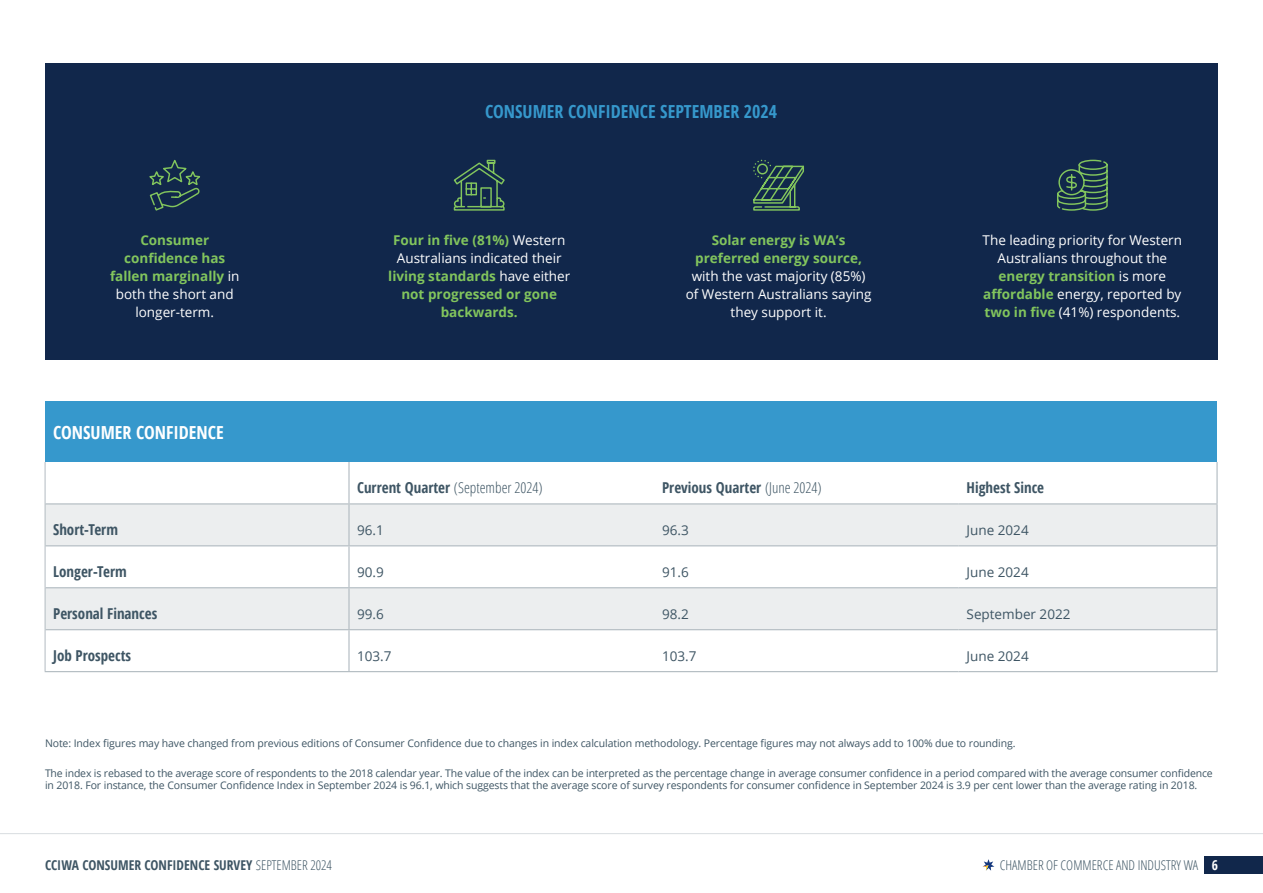
<style>
.page{position:relative;width:1263px;height:893px;background:#fff}
.page>*{position:absolute;margin:0;border:0;box-sizing:border-box;transform-origin:0 0}
.t1{font:700 18px "Open Sans Condensed";color:#3698cc}
.t2{font:700 18px "Open Sans Condensed";color:#fff}
.t3{font:700 15px "Open Sans Condensed";color:#3e5564}
.t4{font:300 condensed 15px "Open Sans";color:#3e5564}
.t5{font:700 13.5px/18px "Open Sans";color:#82c55d;text-align:center}
.t6{font:13.5px/18px "Open Sans";color:#fff;text-align:center}
.t7{font:13.5px "Open Sans";color:#3e5564}
.t8{font:700 13.5px "Open Sans Condensed";color:#3e5564}
.t9{font:300 condensed 13.5px "Open Sans";color:#3e5564}
.t10{font:10.5px/12px "Open Sans";letter-spacing:-.01em;color:#3e5564}
.s1{font-weight:400;color:#fff}
.s2{font-weight:700;color:#82c55d}
.s3{font-family:"Open Sans Condensed";font-weight:700;font-stretch:normal}
.s4{font-family:"Open Sans";font-weight:300;font-stretch:condensed}
.s5{font-family:"Open Sans Condensed";font-weight:700;font-stretch:normal;color:#fff}
</style>
<div class="page">
<hr style="left:0;top:833px;width:1263px;height:1px;background:#d8dde0">
<svg style="left:982px;top:859px;width:12px;height:12px"></svg>
<div style="left:1204px;top:856px;width:59px;height:17px;background:#11274b"></div>
<div style="left:45px;top:63px;width:1172px;height:296px;background:#11274b"></div>
<div style="left:45px;top:402px;width:1172px;height:60px;background:#3698cc"></div>
<svg style="left:46px;top:630px;width:1170px;height:1px"></svg>
<svg style="left:46px;top:504px;width:1170px;height:125px;fill:#eceeef"></svg>
<hr style="left:45px;top:503px;width:304px;height:1px;background:#b2bbc1">
<hr style="left:349px;top:503px;width:305px;height:1px;background:#b2bbc1">
<hr style="left:654px;top:503px;width:304px;height:1px;background:#b2bbc1">
<hr style="left:958px;top:503px;width:259px;height:1px;background:#b2bbc1">
<hr style="left:45px;top:545px;width:304px;height:1px;background:#b2bbc1">
<hr style="left:349px;top:545px;width:305px;height:1px;background:#b2bbc1">
<hr style="left:654px;top:545px;width:304px;height:1px;background:#b2bbc1">
<hr style="left:958px;top:545px;width:259px;height:1px;background:#b2bbc1">
<hr style="left:45px;top:587px;width:304px;height:1px;background:#b2bbc1">
<hr style="left:349px;top:587px;width:305px;height:1px;background:#b2bbc1">
<hr style="left:654px;top:587px;width:304px;height:1px;background:#b2bbc1">
<hr style="left:958px;top:587px;width:259px;height:1px;background:#b2bbc1">
<hr style="left:45px;top:629px;width:304px;height:1px;background:#b2bbc1">
<hr style="left:349px;top:629px;width:305px;height:1px;background:#b2bbc1">
<hr style="left:654px;top:629px;width:304px;height:1px;background:#b2bbc1">
<hr style="left:958px;top:629px;width:259px;height:1px;background:#b2bbc1">
<hr style="left:45px;top:671px;width:304px;height:1px;background:#b2bbc1">
<hr style="left:349px;top:671px;width:305px;height:1px;background:#b2bbc1">
<hr style="left:654px;top:671px;width:304px;height:1px;background:#b2bbc1">
<hr style="left:958px;top:671px;width:259px;height:1px;background:#b2bbc1">
<hr style="left:348px;top:462px;width:2px;height:41px;background:#b2bbc1">
<hr style="left:1216px;top:462px;width:1px;height:41px;background:#b2bbc1">
<hr style="left:348px;top:504px;width:2px;height:41px;background:#b2bbc1">
<hr style="left:1216px;top:504px;width:1px;height:41px;background:#b2bbc1">
<hr style="left:348px;top:546px;width:2px;height:41px;background:#b2bbc1">
<hr style="left:1216px;top:546px;width:1px;height:41px;background:#b2bbc1">
<hr style="left:348px;top:588px;width:2px;height:41px;background:#b2bbc1">
<hr style="left:1216px;top:588px;width:1px;height:41px;background:#b2bbc1">
<hr style="left:348px;top:630px;width:2px;height:41px;background:#b2bbc1">
<hr style="left:1216px;top:630px;width:1px;height:41px;background:#b2bbc1">
<hr style="left:45px;top:462px;width:1px;height:42px;background:#b2bbc1">
<hr style="left:45px;top:504px;width:1px;height:42px;background:#b2bbc1">
<hr style="left:45px;top:546px;width:1px;height:42px;background:#b2bbc1">
<hr style="left:45px;top:588px;width:1px;height:42px;background:#b2bbc1">
<hr style="left:45px;top:630px;width:1px;height:41px;background:#b2bbc1">
<svg style="left:453px;top:159px;width:52px;height:52px"></svg>
<svg style="left:753px;top:160px;width:51px;height:51px"></svg>
<svg style="left:149px;top:159px;width:51px;height:52px"></svg>
<svg style="left:1057px;top:159px;width:51px;height:52px"></svg>
<h1 class="t1" style="left:485px;top:99px;width:293px">CONSUMER CONFIDENCE SEPTEMBER 2024</h1>
<p class="t5" style="left:388px;top:230px;width:183px">Four in five (81%) <span class="s1">Western<br>Australians indicated their </span>living standards <span class="s1">have either </span>not progressed or gone backwards.</p>
<p class="t5" style="left:110px;top:230px;width:131px">Consumer confidence has fallen marginally <span class="s1">in both the short and longer-term.</span></p>
<p class="t5" style="left:695px;top:230px;width:168px">Solar energy is WA’s preferred energy source,</p>
<p class="t6" style="left:686px;top:266px;width:187px">with the vast majority (85%) of Western Australians saying they support it.</p>
<h1 class="t2" style="left:53px;top:420px;width:172px">CONSUMER CONFIDENCE</h1>
<p class="t6" style="left:982px;top:230px;width:201px">The leading priority for Western<br>Australians throughout the <span class="s2">energy transition</span> is more <span class="s2">affordable</span> energy, reported by <span class="s2">two in five</span> (41%) respondents.</p>
<h2 class="t4" style="left:357px;top:478px;width:187px"><span class="s3">Current Quarter</span> (September 2024)</h2>
<h2 class="t3" style="left:662px;top:477px;width:161px">Previous Quarter <span class="s4">(June 2024)</span></h2>
<h2 class="t3" style="left:966px;top:477px;width:79px">Highest Since</h2>
<h2 class="t3" style="left:53px;top:519px;width:66px">Short-Term</h2>
<p class="t7" style="left:357px;top:521px;width:28px">96.1</p>
<p class="t7" style="left:662px;top:521px;width:28px">96.3</p>
<p class="t7" style="left:966px;top:521px;width:64px">June 2024</p>
<h2 class="t3" style="left:53px;top:561px;width:75px">Longer-Term</h2>
<p class="t7" style="left:357px;top:563px;width:28px">90.9</p>
<p class="t7" style="left:662px;top:563px;width:28px">91.6</p>
<p class="t7" style="left:966px;top:563px;width:64px">June 2024</p>
<h2 class="t3" style="left:53px;top:603px;width:106px">Personal Finances</h2>
<p class="t7" style="left:357px;top:605px;width:28px">99.6</p>
<p class="t7" style="left:662px;top:605px;width:28px">98.2</p>
<p class="t7" style="left:966px;top:605px;width:105px">September 2022</p>
<h2 class="t3" style="left:53px;top:645px;width:80px">Job Prospects</h2>
<p class="t7" style="left:357px;top:647px;width:36px">103.7</p>
<p class="t7" style="left:662px;top:647px;width:36px">103.7</p>
<p class="t7" style="left:966px;top:647px;width:64px">June 2024</p>
<p class="t10" style="left:45px;top:737px;width:972px">Note: Index figures may have changed from previous editions of Consumer Confidence due to changes in index calculation methodology. Percentage figures may not always add to 100% due to rounding.</p>
<p class="t10" style="left:45px;top:767px;width:1169px">The index is rebased to the average score of respondents to the 2018 calendar year. The value of the index can be interpreted as the percentage change in average consumer confidence in a period compared with the average consumer confidence in 2018. For instance, the Consumer Confidence Index in September 2024 is 96.1, which suggests that the average score of survey respondents for consumer confidence in September 2024 is 3.9 per cent lower than the average rating in 2018.</p>
<p class="t8" style="left:45px;top:855px;width:288px">CCIWA CONSUMER CONFIDENCE SURVEY <span class="s4">SEPTEMBER 2024</span></p>
<p class="t9" style="left:1000px;top:855px;width:220px">CHAMBER OF COMMERCE AND INDUSTRY WA <span class="s5">6</span></p>
</div>
